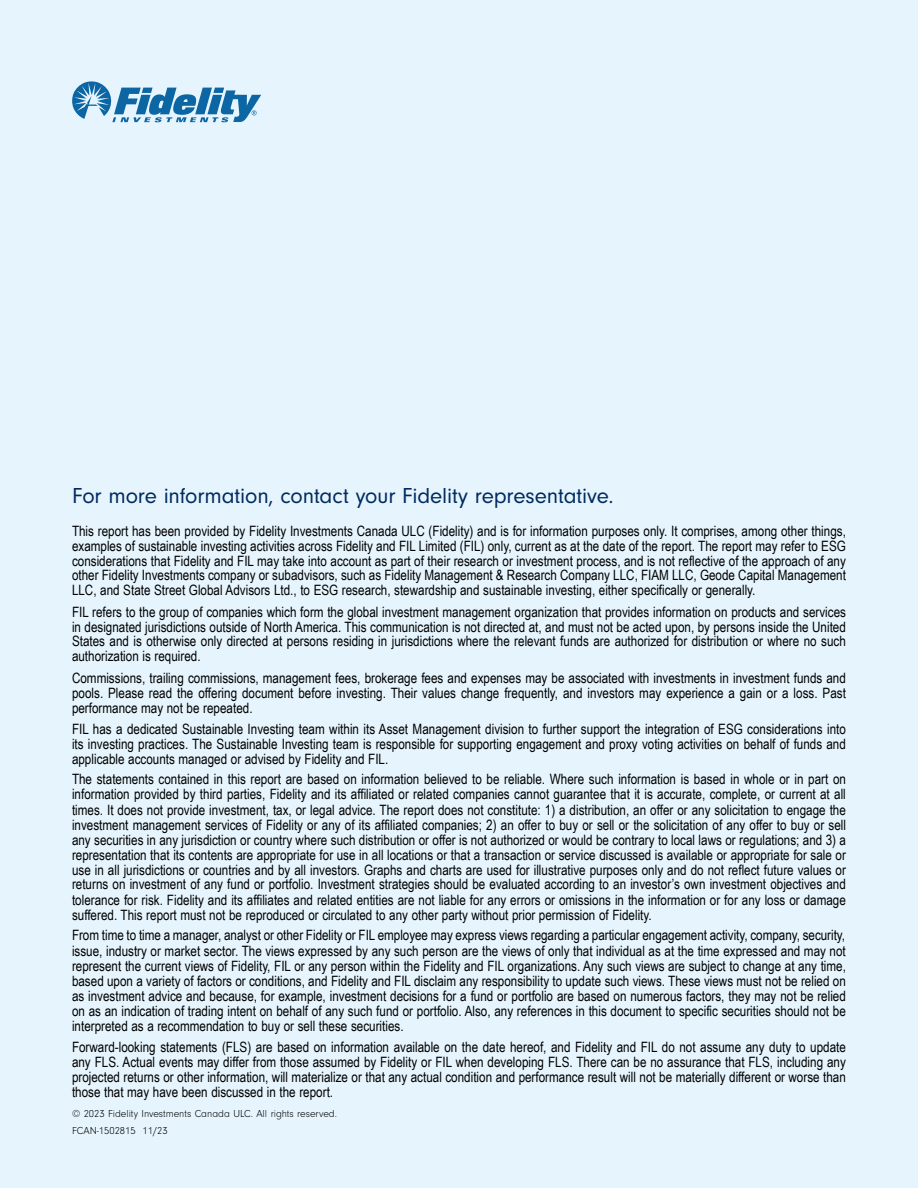
<style>
.page{position:relative;width:918px;height:1188px;background:#e6f5fd}
.page>*{position:absolute;margin:0;border:0;box-sizing:border-box;transform-origin:0 0}
.t1{font:22.5px "Neuzeit Gro";letter-spacing:-.005em;color:#002b5f}
.t2{font:14.25px/15px "Arial Narrow";color:#000;text-align:justify}
.t3{font:300 10.5px/17.2px "Neuzeit Gro";color:#000}
</style>
<div class="page">
<svg style="left:72px;top:81px;width:189px;height:41px"></svg>
<h1 class="t1" style="left:72px;top:483px;width:540px">For more information, contact your Fidelity representative.</h1>
<p class="t2" style="left:72px;top:522px;width:776px">This report has been provided by Fidelity Investments Canada ULC (Fidelity) and is for information purposes only. It comprises, among other things, examples of sustainable investing activities across Fidelity and FIL Limited (FIL) only, current as at the date of the report. The report may refer to ESG considerations that Fidelity and FIL may take into account as part of their research or investment process, and is not reflective of the approach of any other Fidelity Investments company or subadvisors, such as Fidelity Management &amp; Research Company LLC, FIAM LLC, Geode Capital Management LLC, and State Street Global Advisors Ltd., to ESG research, stewardship and sustainable investing, either specifically or generally.</p>
<p class="t2" style="left:72px;top:603px;width:776px">FIL refers to the group of companies which form the global investment management organization that provides information on products and services in designated jurisdictions outside of North America. This communication is not directed at, and must not be acted upon, by persons inside the United States and is otherwise only directed at persons residing in jurisdictions where the relevant funds are authorized for distribution or where no such authorization is required.</p>
<p class="t2" style="left:72px;top:669px;width:776px">Commissions, trailing commissions, management fees, brokerage fees and expenses may be associated with investments in investment funds and pools. Please read the offering document before investing. Their values change frequently, and investors may experience a gain or a loss. Past performance may not be repeated.</p>
<p class="t2" style="left:72px;top:720px;width:775px">FIL has a dedicated Sustainable Investing team within its Asset Management division to further support the integration of ESG considerations into its investing practices. The Sustainable Investing team is responsible for supporting engagement and proxy voting activities on behalf of funds and applicable accounts managed or advised by Fidelity and FIL.</p>
<p class="t2" style="left:72px;top:771px;width:776px">The statements contained in this report are based on information believed to be reliable. Where such information is based in whole or in part on information provided by third parties, Fidelity and its affiliated or related companies cannot guarantee that it is accurate, complete, or current at all times. It does not provide investment, tax, or legal advice. The report does not constitute: 1) a distribution, an offer or any solicitation to engage the investment management services of Fidelity or any of its affiliated companies; 2) an offer to buy or sell or the solicitation of any offer to buy or sell any securities in any jurisdiction or country where such distribution or offer is not authorized or would be contrary to local laws or regulations; and 3) a representation that its contents are appropriate for use in all locations or that a transaction or service discussed is available or appropriate for sale or use in all jurisdictions or countries and by all investors. Graphs and charts are used for illustrative purposes only and do not reflect future values or returns on investment of any fund or portfolio. Investment strategies should be evaluated according to an investor’s own investment objectives and tolerance for risk. Fidelity and its affiliates and related entities are not liable for any errors or omissions in the information or for any loss or damage suffered. This report must not be reproduced or circulated to any other party without prior permission of Fidelity.</p>
<p class="t2" style="left:72px;top:927px;width:776px">From time to time a manager, analyst or other Fidelity or FIL employee may express views regarding a particular engagement activity, company, security, issue, industry or market sector. The views expressed by any such person are the views of only that individual as at the time expressed and may not represent the current views of Fidelity, FIL or any person within the Fidelity and FIL organizations. Any such views are subject to change at any time, based upon a variety of factors or conditions, and Fidelity and FIL disclaim any responsibility to update such views. These views must not be relied on as investment advice and because, for example, investment decisions for a fund or portfolio are based on numerous factors, they may not be relied on as an indication of trading intent on behalf of any such fund or portfolio. Also, any references in this document to specific securities should not be interpreted as a recommendation to buy or sell these securities.</p>
<p class="t2" style="left:72px;top:1038px;width:775px">Forward-looking statements (FLS) are based on information available on the date hereof, and Fidelity and FIL do not assume any duty to update any FLS. Actual events may differ from those assumed by Fidelity or FIL when developing FLS. There can be no assurance that FLS, including any projected returns or other information, will materialize or that any actual condition and performance result will not be materially different or worse than those that may have been discussed in the report.</p>
<p class="t3" style="left:72px;top:1105px;width:266px">© 2023 Fidelity Investments Canada ULC. All rights reserved.<br>FCAN-1502815 11/23</p>
</div>
